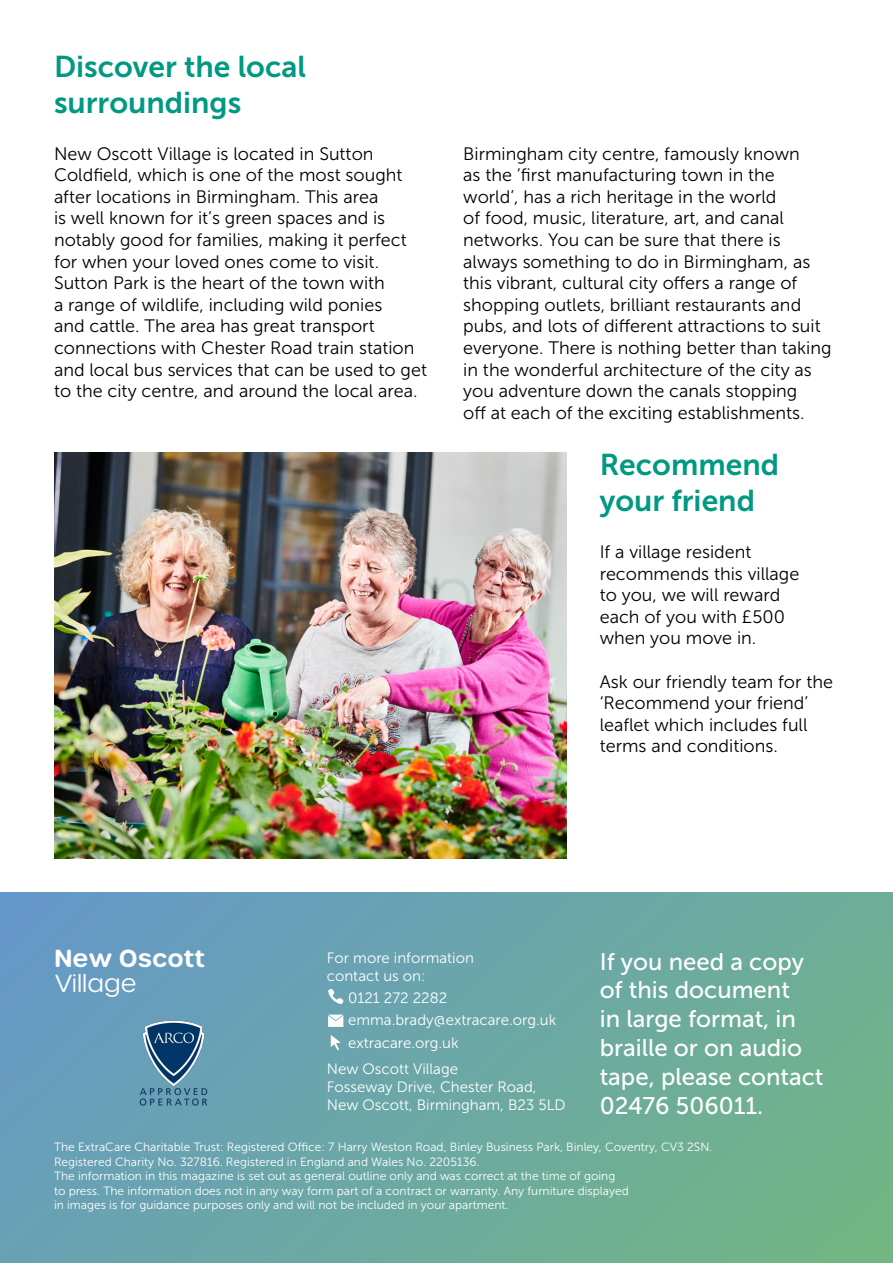
<style>
.page{position:relative;width:893px;height:1263px;background:#fff}
.page>*{position:absolute;margin:0;border:0;box-sizing:border-box;transform-origin:0 0}
.t1{font:30px/36px "Museo Sans 700";color:#009982}
.t2{font:24px/28.8px "Museo Sans 500";color:#fff}
.t3{font:600 24px "Urbane Rounded";color:#fff}
.t4{font:300 24px "Urbane Rounded";color:#fff}
.t5{font:18px/21.6px "Museo Sans 300";color:#000}
.t6{font:15px/18px "Museo Sans 300";color:#fff}
.t7{font:12px/14.4px "Museo Sans 300";color:#fff}
</style>
<div class="page">
<div style="left:0;top:892px;width:893px;height:371px;background:linear-gradient(to right,#679cc0,#70b28c)"></div>
<svg style="left:331px;top:1035px;width:10px;height:15px"></svg>
<svg style="left:328px;top:989px;width:16px;height:15px"></svg>
<img style="left:139px;top:1020px;width:69px;height:87px">
<svg style="left:328px;top:1014px;width:15px;height:13px"></svg>
<img style="left:54px;top:452px;width:512px;height:406px">
<h1 class="t1" style="left:54px;top:48px;width:253px">Discover the local surroundings</h1>
<p class="t5" style="left:54px;top:143px;width:375px">New Oscott Village is located in Sutton Coldfield, which is one of the most sought after locations in Birmingham. This area<br>is well known for it’s green spaces and is notably good for families, making it perfect for when your loved ones come to visit.<br>Sutton Park is the heart of the town with<br>a range of wildlife, including wild ponies<br>and cattle. The area has great transport connections with Chester Road train station and local bus services that can be used to get to the city centre, and around the local area.</p>
<p class="t5" style="left:463px;top:143px;width:370px">Birmingham city centre, famously known<br>as the ‘first manufacturing town in the world’, has a rich heritage in the world<br>of food, music, literature, art, and canal networks. You can be sure that there is always something to do in Birmingham, as this vibrant, cultural city offers a range of shopping outlets, brilliant restaurants and pubs, and lots of different attractions to suit everyone. There is nothing better than taking in the wonderful architecture of the city as you adventure down the canals stopping<br>off at each of the exciting establishments.</p>
<h1 class="t1" style="left:600px;top:447px;width:181px">Recommend your friend</h1>
<p class="t5" style="left:600px;top:541px;width:201px">If a village resident recommends this village to you, we will reward each of you with £500 when you move in.</p>
<p class="t5" style="left:600px;top:671px;width:235px">Ask our friendly team for the ‘Recommend your friend’ leaflet which includes full terms and conditions.</p>
<h2 class="t3" style="left:54px;top:942px;width:153px">New Oscott</h2>
<h2 class="t4" style="left:55px;top:968px;width:83px">Village</h2>
<p class="t6" style="left:327px;top:949px;width:149px">For more information contact us on:</p>
<p class="t6" style="left:348px;top:987px;width:210px;line-height:22.2px">0121 272 2282 emma.brady@extracare.org.uk extracare.org.uk</p>
<p class="t6" style="left:327px;top:1060px;width:240px">New Oscott Village<br>Fosseway Drive, Chester Road,<br>New Oscott, Birmingham, B23 5LD</p>
<h2 class="t2" style="left:600px;top:947px;width:225px">If you need a copy of this document<br>in large format, in braille or on audio tape, please contact<br>02476 506011.</h2>
<p class="t7" style="left:54px;top:1140px;width:660px">The ExtraCare Charitable Trust: Registered Office: 7 Harry Weston Road, Binley Business Park, Binley, Coventry, CV3 2SN.<br>Registered Charity No. 327816. Registered in England and Wales No. 2205136.<br>The information in this magazine is set out as general outline only and was correct at the time of going<br>to press. The information does not in any way form part of a contract or warranty. Any furniture displayed<br>in images is for guidance purposes only and will not be included in your apartment.</p>
</div>
